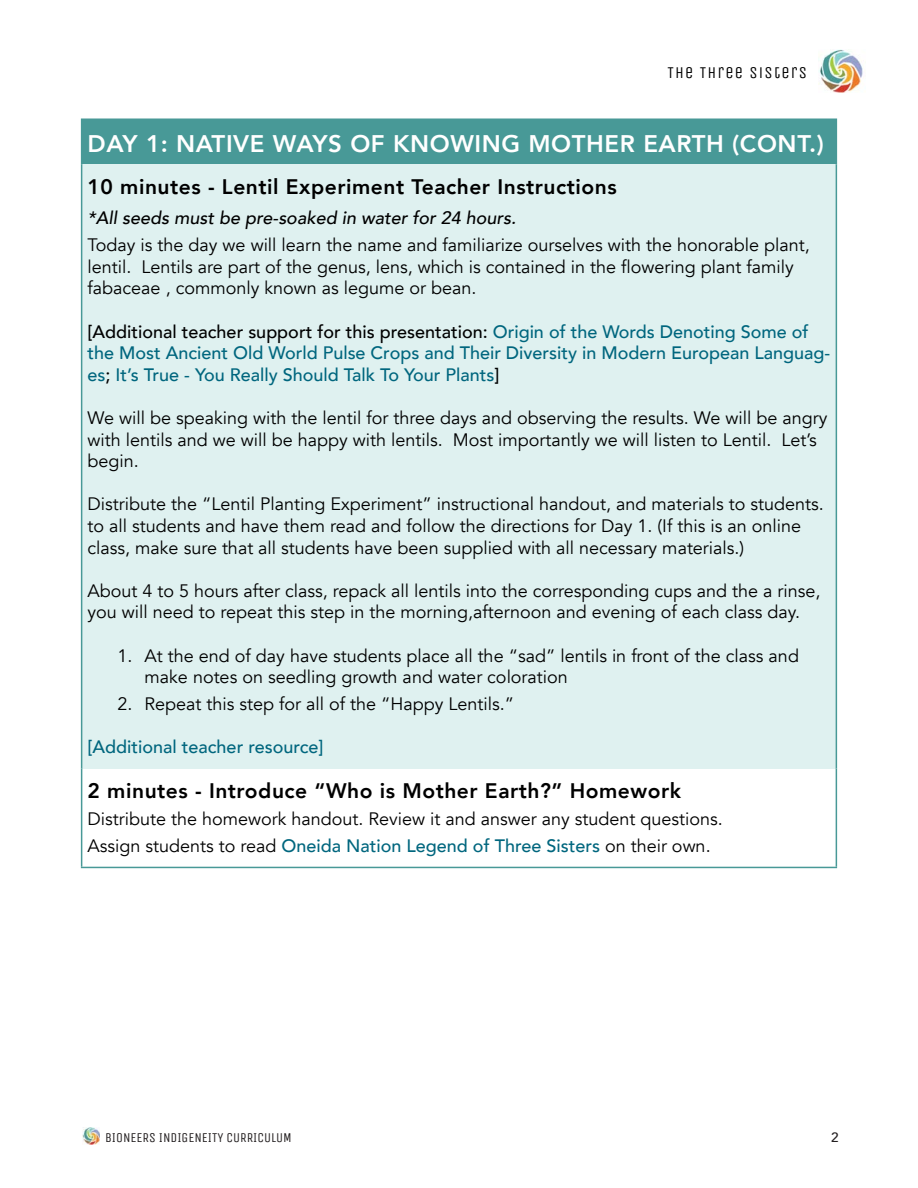
<style>
.page{position:relative;width:918px;height:1188px;background:#fff}
.page>*{position:absolute;margin:0;border:0;box-sizing:border-box;transform-origin:0 0}
.t1{font:800 24px "Avenir";letter-spacing:.025em;color:#fff}
.t2{font:800 21px "Avenir";letter-spacing:.025em;color:#000}
.t3{font:18px/21.6px "Avenir";color:#000}
.t4{font:500 18px/21.6px "Avenir";color:#00667e}
.t5{font:italic 500 18px "Avenir";color:#000}
.t6{font:16.5px "Unica One";letter-spacing:.075em;color:#000}
.t7{font:13.5px "Unica One";color:#231f20}
.t8{font:500 13.5px "Avenir";color:#231f20}
.s1{color:#000}
.s2{font-weight:500;color:#00667e}
</style>
<div class="page">
<img style="left:819px;top:49px;width:44px;height:44px">
<img style="left:82px;top:1127px;width:17px;height:17px">
<div style="left:82px;top:119px;width:754px;height:45px;background:#489997"></div>
<div style="left:82px;top:164px;width:754px;height:604px;background:#dff1f0"></div>
<hr style="left:81px;top:867px;width:756px;height:1px;background:#489997">
<hr style="left:81px;top:118px;width:756px;height:2px;background:#489997">
<hr style="left:81px;top:120px;width:1px;height:44px;background:#489997">
<hr style="left:836px;top:120px;width:1px;height:44px;background:#489997">
<hr style="left:81px;top:164px;width:1px;height:604px;background:#489997">
<hr style="left:836px;top:164px;width:1px;height:604px;background:#489997">
<hr style="left:81px;top:768px;width:1px;height:99px;background:#489997">
<hr style="left:836px;top:768px;width:1px;height:99px;background:#489997">
<p class="t6" style="left:668px;top:63px;width:141px">THE THREE SISTERS</p>
<h1 class="t1" style="left:88px;top:125px;width:738px">DAY 1: NATIVE WAYS OF KNOWING MOTHER EARTH (CONT.)</h1>
<p class="t2" style="left:88px;top:171px;width:531px">10 minutes - Lentil Experiment Teacher Instructions</p>
<p class="t5" style="left:88px;top:207px;width:430px">*All seeds must be pre-soaked in water for 24 hours.</p>
<p class="t3" style="left:88px;top:235px;width:724px">Today is the day we will learn the name and familiarize ourselves with the honorable plant, lentil. Lentils are part of the genus, lens, which is contained in the flowering plant family fabaceae , commonly known as legume or bean.</p>
<p class="t4" style="left:88px;top:320px;width:744px"><span class="s1">[Additional teacher support for this presentation:</span> Origin of the Words Denoting Some of the Most Ancient Old World Pulse Crops and Their Diversity in Modern European Languag&shy;es<span class="s1">;</span> It’s True - You Really Should Talk To Your Plants<span class="s1">]</span></p>
<p class="t3" style="left:88px;top:407px;width:741px">We will be speaking with the lentil for three days and observing the results. We will be angry with lentils and we will be happy with lentils. Most importantly we will listen to Lentil. Let’s begin.</p>
<p class="t3" style="left:88px;top:494px;width:738px">Distribute the “Lentil Planting Experiment” instructional handout, and materials to students. to all students and have them read and follow the directions for Day 1. (If this is an online class, make sure that all students have been supplied with all necessary materials.)</p>
<p class="t3" style="left:88px;top:580px;width:734px">About 4 to 5 hours after class, repack all lentils into the corresponding cups and the a rinse, you will need to repeat this step in the morning,afternoon and evening of each class day.</p>
<p class="t3" style="left:145px;top:645px;width:656px;text-indent:-27px">1. At the end of day have students place all the “sad” lentils in front of the class and make notes on seedling growth and water coloration</p>
<p class="t3" style="left:118px;top:694px;width:398px">2. Repeat this step for all of the “Happy Lentils.”</p>
<p class="t4" style="left:88px;top:735px;width:237px">[Additional teacher resource]</p>
<p class="t2" style="left:88px;top:775px;width:595px">2 minutes - Introduce “Who is Mother Earth?” Homework</p>
<p class="t3" style="left:88px;top:806px;width:637px;line-height:27px">Distribute the homework handout. Review it and answer any student questions.<br>Assign students to read <span class="s2">Oneida Nation Legend of Three Sisters</span> on their own.</p>
<p class="t7" style="left:105px;top:1129px;width:188px">BIONEERS INDIGENEITY CURRICULUM</p>
<p class="t8" style="left:831px;top:1125px;width:9px">2</p>
</div>
